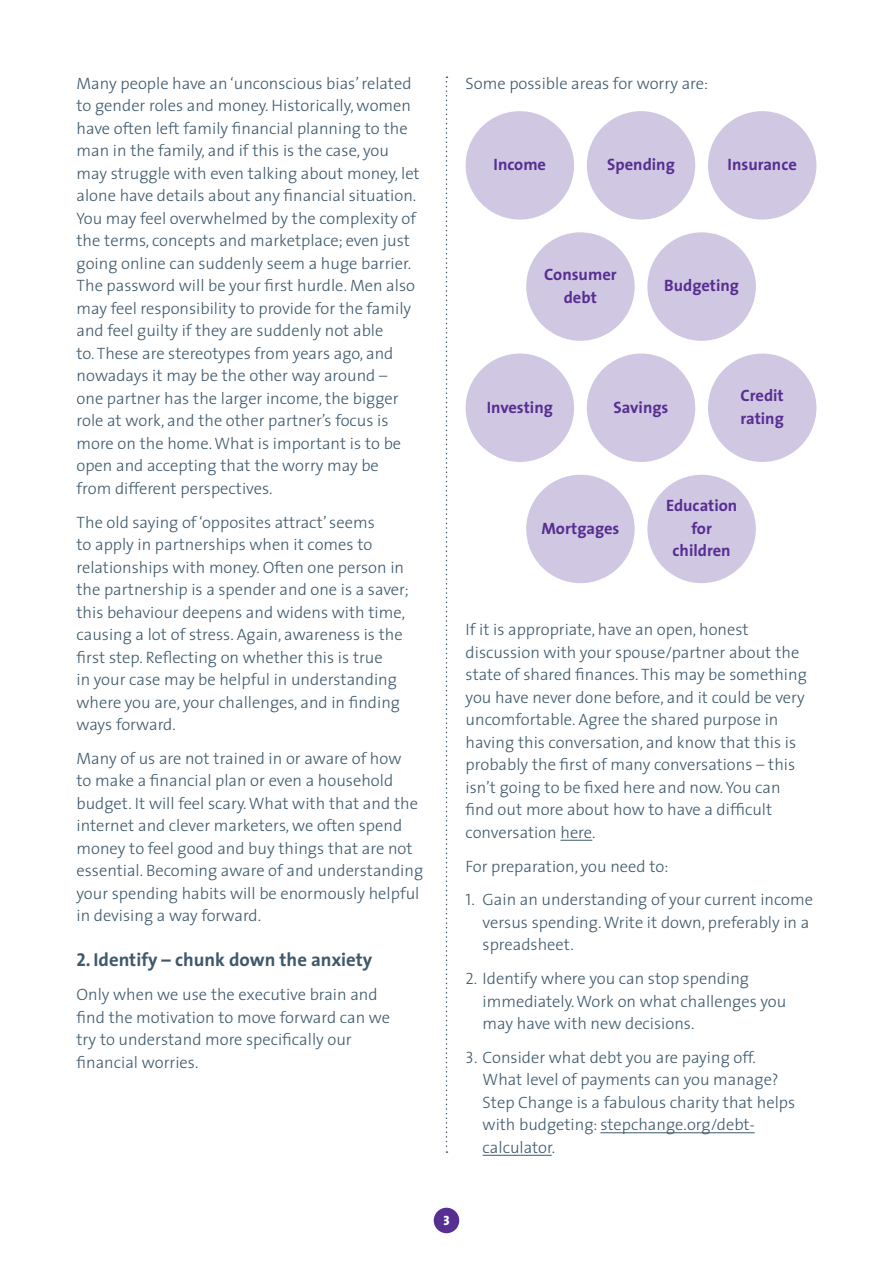
<style>
.page{position:relative;width:893px;height:1263px;background:#fff}
.page>*{position:absolute;margin:0;border:0;box-sizing:border-box;transform-origin:0 0}
.t1{font:700 18.75px "VA The Sans";color:#3f596b}
.t2{font:300 16.5px/22.5px "VA The Sans";color:#3f596b}
.t3{font:700 16.5px/22.5px "VA The Sans";color:#572e91;text-align:center}
.t4{font:13.5px "VA The Sans Extra Bold Caps";color:#fff}
.s1{font-family:"VA The Sans Bold Caps";font-weight:400}
.s2{font-family:"VA The Sans Light Caps";font-weight:400}
</style>
<div class="page">
<div style="left:434px;top:1208px;width:25px;height:25px;background:#572e91;border-radius:50%"></div>
<hr style="left:560px;top:840px;width:32px;height:1px;background:#3f596b">
<hr style="left:600px;top:1132px;width:155px;height:1px;background:#3f596b">
<hr style="left:483px;top:1155px;width:69px;height:1px;background:#3f596b">
<div style="left:466px;top:111px;width:108px;height:109px;background:#d0c7e2;border-radius:50%"></div>
<div style="left:526px;top:232px;width:109px;height:109px;background:#d0c7e2;border-radius:50%"></div>
<div style="left:466px;top:354px;width:108px;height:108px;background:#d0c7e2;border-radius:50%"></div>
<div style="left:526px;top:475px;width:109px;height:108px;background:#d0c7e2;border-radius:50%"></div>
<div style="left:587px;top:111px;width:108px;height:109px;background:#d0c7e2;border-radius:50%"></div>
<div style="left:647px;top:232px;width:109px;height:109px;background:#d0c7e2;border-radius:50%"></div>
<div style="left:587px;top:354px;width:108px;height:108px;background:#d0c7e2;border-radius:50%"></div>
<div style="left:647px;top:475px;width:109px;height:108px;background:#d0c7e2;border-radius:50%"></div>
<div style="left:708px;top:111px;width:108px;height:109px;background:#d0c7e2;border-radius:50%"></div>
<div style="left:708px;top:354px;width:108px;height:108px;background:#d0c7e2;border-radius:50%"></div>
<svg style="left:446px;top:77px;width:1px;height:1076px"></svg>
<p class="t2" style="left:77px;top:71px;width:345px">Many people have an ‘unconscious bias’ related to gender roles and money. Historically, women have often left family financial planning to the man in the family, and if this is the case, you may struggle with even talking about money, let alone have details about any financial situation.<br>You may feel overwhelmed by the complexity of the terms, concepts and marketplace; even just going online can suddenly seem a huge barrier.<br>The password will be your first hurdle. Men also may feel responsibility to provide for the family and feel guilty if they are suddenly not able<br>to. These are stereotypes from years ago, and nowadays it may be the other way around –<br>one partner has the larger income, the bigger role at work, and the other partner’s focus is more on the home. What is important is to be open and accepting that the worry may be<br>from different perspectives.</p>
<p class="t2" style="left:77px;top:510px;width:334px">The old saying of ‘opposites attract’ seems<br>to apply in partnerships when it comes to relationships with money. Often one person in the partnership is a spender and one is a saver; this behaviour deepens and widens with time, causing a lot of stress. Again, awareness is the first step. Reflecting on whether this is true<br>in your case may be helpful in understanding where you are, your challenges, and in finding ways forward.</p>
<p class="t2" style="left:77px;top:746px;width:348px">Many of us are not trained in or aware of how<br>to make a financial plan or even a household budget. It will feel scary. What with that and the internet and clever marketers, we often spend money to feel good and buy things that are not essential. Becoming aware of and understanding your spending habits will be enormously helpful in devising a way forward.</p>
<p class="t1" style="left:77px;top:944px;width:297px"><span class="s1">2</span>. Identify – chunk down the anxiety</p>
<p class="t2" style="left:77px;top:983px;width:315px">Only when we use the executive brain and find the motivation to move forward can we try to understand more specifically our financial worries.</p>
<p class="t2" style="left:466px;top:71px;width:244px">Some possible areas for worry are:</p>
<p class="t3" style="left:494px;top:153px;width:54px">Income</p>
<p class="t3" style="left:607px;top:153px;width:69px">Spending</p>
<p class="t3" style="left:728px;top:153px;width:71px">Insurance</p>
<p class="t3" style="left:544px;top:263px;width:74px">Consumer debt</p>
<p class="t3" style="left:664px;top:274px;width:76px">Budgeting</p>
<p class="t3" style="left:487px;top:395px;width:68px">Investing</p>
<p class="t3" style="left:614px;top:395px;width:56px">Savings</p>
<p class="t3" style="left:740px;top:384px;width:45px;text-align:left">Credit rating</p>
<p class="t3" style="left:541px;top:517px;width:80px">Mortgages</p>
<p class="t3" style="left:666px;top:494px;width:73px">Education for children</p>
<p class="t2" style="left:466px;top:618px;width:343px">If it is appropriate, have an open, honest discussion with your spouse/partner about the state of shared finances. This may be something you have never done before, and it could be very uncomfortable. Agree the shared purpose in having this conversation, and know that this is probably the first of many conversations – this isn’t going to be fixed here and now. You can find out more about how to have a difficult conversation here.</p>
<p class="t2" style="left:466px;top:854px;width:204px">For preparation, you need to:</p>
<p class="t2" style="left:483px;top:888px;width:332px;text-indent:-17px"><span class="s2">1</span>. Gain an understanding of your current income versus spending. Write it down, preferably in a spreadsheet.</p>
<p class="t2" style="left:483px;top:967px;width:305px;text-indent:-17px"><span class="s2">2</span>. Identify where you can stop spending immediately. Work on what challenges you may have with new decisions.</p>
<p class="t2" style="left:483px;top:1045px;width:314px;text-indent:-17px"><span class="s2">3</span>. Consider what debt you are paying off.<br>What level of payments can you manage?<br>Step Change is a fabulous charity that helps with budgeting: stepchange.org/debt&shy;calculator.</p>
<p class="t4" style="left:443px;top:1209px;width:8px">3</p>
</div>
